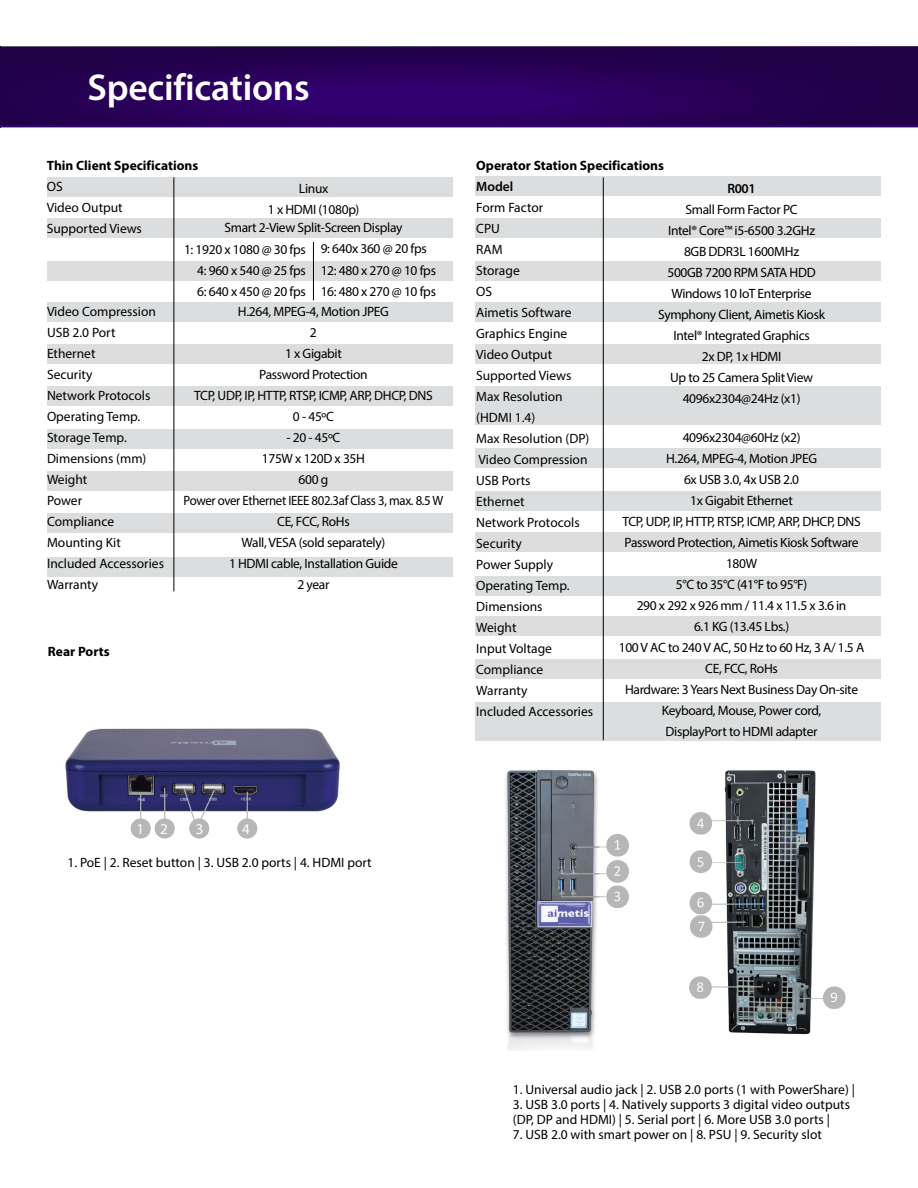
<style>
.page{position:relative;width:918px;height:1188px;background:#fff}
.page>*{position:absolute;margin:0;border:0;box-sizing:border-box;transform-origin:0 0}
.t1{font:600 37.5px "Myriad Pro";letter-spacing:-.005em;color:#fff}
.t2{font:15px "Myriad Pro";color:#fff}
.t3{font:13.5px/21px "Myriad Pro";letter-spacing:-.025em;color:#000;text-align:center}
.t4{font:13.5px/21px "Myriad Pro";color:#000}
.t5{font:700 13.5px "Myriad Pro";color:#000}
.t6{font:600 13.5px "Myriad Pro";color:#000}
</style>
<div class="page">
<div style="left:0;top:46px;width:918px;height:81px;background:#33006f"></div>
<svg style="left:0;top:46px;width:918px;height:79px"></svg>
<div style="left:475px;top:702px;width:405px;height:38px;background:#dcddde"></div>
<div style="left:475px;top:659px;width:405px;height:20px;background:#dcddde"></div>
<div style="left:475px;top:617px;width:405px;height:19px;background:#dcddde"></div>
<div style="left:475px;top:176px;width:405px;height:19px;background:#dcddde"></div>
<div style="left:475px;top:218px;width:405px;height:20px;background:#dcddde"></div>
<div style="left:475px;top:261px;width:405px;height:20px;background:#dcddde"></div>
<div style="left:475px;top:302px;width:405px;height:20px;background:#dcddde"></div>
<div style="left:475px;top:344px;width:405px;height:20px;background:#dcddde"></div>
<div style="left:475px;top:386px;width:405px;height:39px;background:#dcddde"></div>
<div style="left:475px;top:449px;width:405px;height:19px;background:#dcddde"></div>
<div style="left:475px;top:491px;width:405px;height:19px;background:#dcddde"></div>
<div style="left:475px;top:533px;width:405px;height:19px;background:#dcddde"></div>
<div style="left:475px;top:577px;width:405px;height:19px;background:#dcddde"></div>
<hr style="left:603px;top:177px;width:1px;height:563px;background:#000">
<div style="left:47px;top:177px;width:406px;height:20px;background:#dcddde"></div>
<div style="left:47px;top:218px;width:406px;height:20px;background:#dcddde"></div>
<div style="left:47px;top:261px;width:406px;height:20px;background:#dcddde"></div>
<div style="left:47px;top:302px;width:406px;height:20px;background:#dcddde"></div>
<div style="left:47px;top:344px;width:406px;height:20px;background:#dcddde"></div>
<div style="left:47px;top:386px;width:406px;height:20px;background:#dcddde"></div>
<div style="left:47px;top:429px;width:406px;height:20px;background:#dcddde"></div>
<div style="left:47px;top:471px;width:406px;height:20px;background:#dcddde"></div>
<div style="left:47px;top:513px;width:406px;height:20px;background:#dcddde"></div>
<div style="left:47px;top:557px;width:406px;height:20px;background:#dcddde"></div>
<hr style="left:313px;top:242px;width:1px;height:58px;background:#000">
<hr style="left:173px;top:177px;width:1px;height:414px;background:#000">
<img style="left:505px;top:770px;width:341px;height:281px">
<img style="left:65px;top:728px;width:275px;height:109px">
<div style="left:131px;top:818px;width:20px;height:21px;background:#b7b7b9;border-radius:50%"></div>
<div style="left:155px;top:818px;width:20px;height:21px;background:#b7b7b9;border-radius:50%"></div>
<div style="left:189px;top:818px;width:20px;height:21px;background:#b7b7b9;border-radius:50%"></div>
<div style="left:237px;top:818px;width:20px;height:21px;background:#b7b7b9;border-radius:50%"></div>
<svg style="left:140px;top:794px;width:1px;height:24px"></svg>
<hr style="left:164px;top:788px;width:1px;height:31px;background:#b7b7b9">
<svg style="left:183px;top:787px;width:33px;height:40px"></svg>
<hr style="left:247px;top:792px;width:1px;height:32px;background:#b7b7b9">
<h1 class="t1" style="left:88px;top:64px;width:224px">Specifications</h1>
<p class="t5" style="left:47px;top:156px;width:153px">Thin Client Specifications</p>
<p class="t4" style="left:47px;top:176px;width:97px">OS<br>Video Output<br>Supported Views</p>
<p class="t3" style="left:268px;top:178px;width:93px">Linux<br>1 x HDMI (1080p)</p>
<p class="t3" style="left:197px;top:238px;width:110px;text-align:justify;text-indent:-13px">1: 1920 x 1080 @ 30 fps 4: 960 x 540 @ 25 fps 6: 640 x 450 @ 20 fps</p>
<p class="t3" style="left:321px;top:238px;width:117px;text-align:left">9: 640x 360 @ 20 fps<br>12: 480 x 270 @ 10 fps<br>16: 480 x 270 @ 10 fps</p>
<p class="t3" style="left:224px;top:217px;width:179px">Smart 2-View Split-Screen Display</p>
<p class="t4" style="left:47px;top:301px;width:119px">Video Compression<br>USB 2.0 Port<br>Ethernet<br>Security<br>Network Protocols<br>Operating Temp.<br>Storage Temp.<br>Dimensions (mm)<br>Weight<br>Power<br>Compliance<br>Mounting Kit<br>Included Accessories<br>Warranty</p>
<p class="t3" style="left:194px;top:301px;width:240px">H.264, MPEG-4, Motion JPEG<br>2<br>1 x Gigabit<br>Password Protection<br>TCP, UDP, IP, HTTP, RTSP, ICMP, ARP, DHCP, DNS<br>0 - 45ºC</p>
<p class="t3" style="left:184px;top:427px;width:261px">- 20 - 45ºC<br>175W x 120D x 35H<br>600 g<br>Power over Ethernet IEEE 802.3af Class 3, max. 8.5 W<br>CE, FCC, RoHs<br>Wall, VESA (sold separately)<br>1 HDMI cable, Installation Guide<br>2 year</p>
<p class="t5" style="left:48px;top:643px;width:63px">Rear Ports</p>
<p class="t5" style="left:476px;top:156px;width:189px">Operator Station Specifications</p>
<p class="t6" style="left:476px;top:178px;width:39px">Model</p>
<p class="t4" style="left:476px;top:197px;width:119px">Form Factor<br>CPU<br>RAM<br>Storage<br>OS<br>Aimetis Software<br>Graphics Engine<br>Video Output<br>Supported Views<br>Max Resolution (HDMI 1.4)<br>Max Resolution (DP)<br>Video Compression<br>USB Ports<br>Ethernet<br>Network Protocols<br>Security<br>Power Supply<br>Operating Temp.<br>Dimensions<br>Weight<br>Input Voltage<br>Compliance<br>Warranty<br>Included Accessories</p>
<p class="t6" style="left:727px;top:180px;width:30px">R001</p>
<p class="t3" style="left:658px;top:199px;width:168px">Small Form Factor PC<br>Intel® Core™ i5-6500 3.2GHz<br>8GB DDR3L 1600MHz<br>500GB 7200 RPM SATA HDD<br>Windows 10 IoT Enterprise<br>Symphony Client, Aimetis Kiosk<br>Intel® Integrated Graphics<br>2x DP, 1x HDMI<br>Up to 25 Camera Split View<br>4096x2304@24Hz (x1)</p>
<p class="t3" style="left:619px;top:427px;width:247px">4096x2304@60Hz (x2)<br>H.264, MPEG-4, Motion JPEG<br>6x USB 3.0, 4x USB 2.0<br>1x Gigabit Ethernet<br>TCP, UDP, IP, HTTP, RTSP, ICMP, ARP, DHCP, DNS<br>Password Protection, Aimetis Kiosk Software<br>180W<br>5°C to 35°C (41°F to 95°F)<br>290 x 292 x 926 mm / 11.4 x 11.5 x 3.6 in<br>6.1 KG (13.45 Lbs.)<br>100 V AC to 240 V AC, 50 Hz to 60 Hz, 3 A/ 1.5 A<br>CE, FCC, RoHs<br>Hardware: 3 Years Next Business Day On-site<br>Keyboard, Mouse, Power cord,<br>DisplayPort to HDMI adapter</p>
<p class="t2" style="left:137px;top:819px;width:33px">1 2</p>
<p class="t2" style="left:196px;top:819px;width:9px">3</p>
<p class="t2" style="left:242px;top:819px;width:9px">4</p>
<p class="t4" style="left:67px;top:851px;width:306px">1. PoE | 2. Reset button | 3. USB 2.0 ports | 4. HDMI port</p>
<p class="t4" style="left:513px;top:1078px;width:343px">1. Universal audio jack | 2. USB 2.0 ports (1 with PowerShare) |</p>
<p class="t4" style="left:513px;top:1096px;width:339px;line-height:15px">3. USB 3.0 ports | 4. Natively supports 3 digital video outputs (DP, DP and HDMI) | 5. Serial port | 6. More USB 3.0 ports |</p>
<p class="t4" style="left:513px;top:1123px;width:310px">7. USB 2.0 with smart power on | 8. PSU | 9. Security slot</p>
</div>
